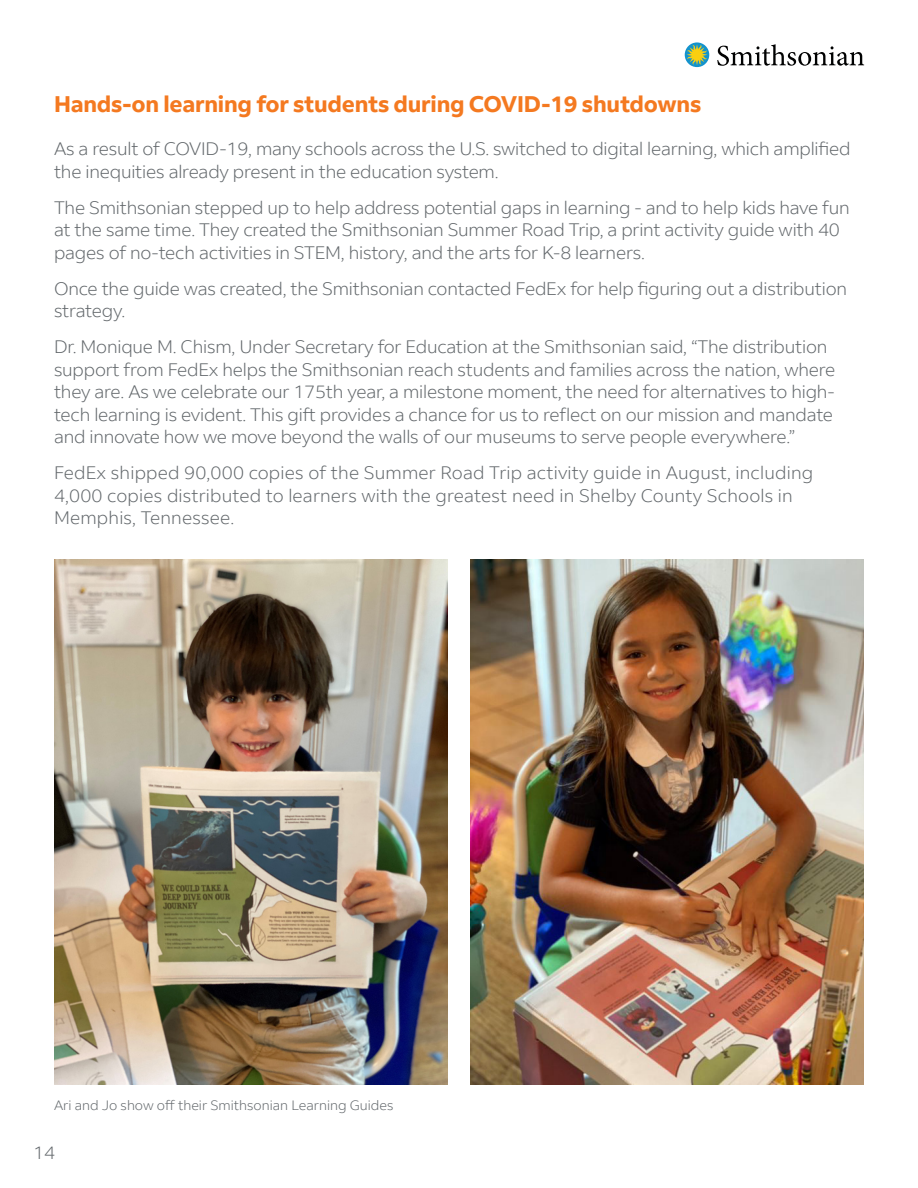
<style>
.page{position:relative;width:918px;height:1188px;background:#fff}
.page>*{position:absolute;margin:0;border:0;box-sizing:border-box;transform-origin:0 0}
.t1{font:700 22.5px "Fed Ex Sans";letter-spacing:-.01em;color:#f47920}
.t2{font:300 18px/22.5px "Fed Ex Sans";letter-spacing:-.01em;color:#61666a}
.t3{font:300 18px/22.5px "Fed Ex Sans";letter-spacing:.01em;color:#61666a}
.t4{font:300 13.5px "Fed Ex Sans";color:#61666a}
</style>
<div class="page">
<svg style="left:717px;top:44px;width:147px;height:22px"></svg>
<svg style="left:685px;top:42px;width:24px;height:25px"></svg>
<svg style="left:687px;top:44px;width:20px;height:21px"></svg>
<img style="left:54px;top:560px;width:393px;height:524px">
<img style="left:471px;top:560px;width:393px;height:524px">
<p class="t1" style="left:54px;top:91px;width:649px">Hands-on learning for students during COVID-19 shutdowns</p>
<p class="t2" style="left:54px;top:138px;width:798px">As a result of COVID-19, many schools across the U.S. switched to digital learning, which amplified the inequities already present in the education system.</p>
<p class="t2" style="left:54px;top:196px;width:797px">The Smithsonian stepped up to help address potential gaps in learning - and to help kids have fun at the same time. They created the Smithsonian Summer Road Trip, a print activity guide with 40 pages of no-tech activities in STEM, history, and the arts for K-8 learners.</p>
<p class="t2" style="left:54px;top:277px;width:795px">Once the guide was created, the Smithsonian contacted FedEx for help figuring out a distribution strategy.</p>
<p class="t2" style="left:54px;top:336px;width:783px">Dr. Monique M. Chism, Under Secretary for Education at the Smithsonian said, “The distribution support from FedEx helps the Smithsonian reach students and families across the nation, where they are. As we celebrate our 175th year, a milestone moment, the need for alternatives to high&shy;tech learning is evident. This gift provides a chance for us to reflect on our mission and mandate and innovate how we move beyond the walls of our museums to serve people everywhere.”</p>
<p class="t3" style="left:54px;top:462px;width:761px">FedEx shipped 90,000 copies of the Summer Road Trip activity guide in August, including<br>4,000 copies distributed to learners with the greatest need in Shelby County Schools in<br>Memphis, Tennessee.</p>
<p class="t4" style="left:54px;top:1097px;width:341px">Ari and Jo show off their Smithsonian Learning Guides</p>
<p class="t2" style="left:33px;top:1142px;width:24px">14</p>
</div>
